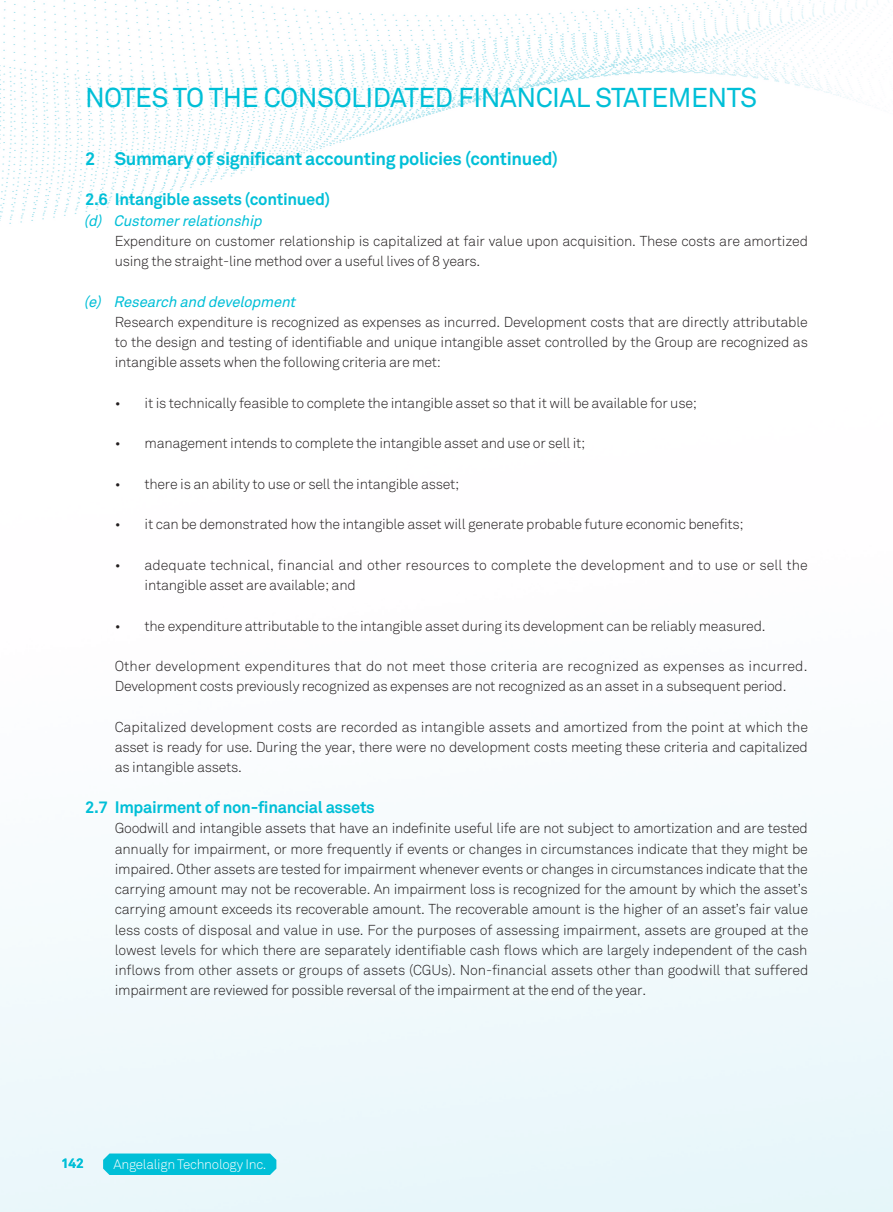
<style>
.page{position:relative;width:893px;height:1212px;background:#fff}
.page>*{position:absolute;margin:0;border:0;box-sizing:border-box;transform-origin:0 0}
.t1{font:27px "Akkurat Pro";letter-spacing:-.02em;color:#00bfd7}
.t2{font:700 18px "Akkurat Pro";letter-spacing:-.02em;color:#00bfd7}
.t3{font:700 16.5px "Akkurat Pro";letter-spacing:-.02em;color:#00bfd7}
.t4{font:italic 15px "Akkurat Pro";color:#00bfd7}
.t5{font:14.25px/20.2px "Akkurat Light Pro";letter-spacing:-.02em;color:#231f20;text-align:justify}
.t6{font:14.25px/20.2px "Akkurat Light Pro";color:#231f20}
.t7{font:13.5px "Akkurat Light Pro";letter-spacing:-.02em;color:#fff}
.t8{font:700 13.5px "Akkurat Pro";color:#00bfd7}
</style>
<div class="page">
<img style="left:0;top:0;width:893px;height:1212px">
<svg style="left:103px;top:1153px;width:173px;height:22px;background:#0ac1d8"></svg>
<h1 class="t1" style="left:85px;top:82px;width:674px">NOTES TO THE CONSOLIDATED FINANCIAL STATEMENTS</h1>
<p class="t2" style="left:85px;top:147px;width:475px">2 Summary of significant accounting policies (continued)</p>
<p class="t3" style="left:85px;top:189px;width:247px">2.6 Intangible assets (continued)</p>
<p class="t4" style="left:84px;top:212px;width:183px">(d) Customerrelationship</p>
<p class="t5" style="left:115px;top:231px;width:695px">Expenditure on customer relationship is capitalized at fair value upon acquisition. These costs are amortized using the straight-line method over a useful lives of 8 years.</p>
<p class="t4" style="left:84px;top:293px;width:217px">(e) Research and development</p>
<p class="t5" style="left:115px;top:312px;width:695px">Research expenditure is recognized as expenses as incurred. Development costs that are directly attributable to the design and testing of identifiable and unique intangible asset controlled by the Group are recognized as intangible assets when the following criteria are met:</p>
<p class="t5" style="left:115px;top:393px;width:583px">• it is technically feasible to complete the intangible asset so that it will be available for use;</p>
<p class="t5" style="left:115px;top:434px;width:472px">• management intends to complete the intangible asset and use or sell it;</p>
<p class="t5" style="left:115px;top:474px;width:346px">• there is an ability to use or sell the intangible asset;</p>
<p class="t5" style="left:115px;top:515px;width:630px">• it can be demonstrated how the intangible asset will generate probable future economic benefits;</p>
<p class="t6" style="left:145px;top:555px;width:665px;text-indent:-30px">• adequate technical, financial and other resources to complete the development and to use or sell the intangible asset are available; and</p>
<p class="t5" style="left:115px;top:616px;width:652px">• the expenditure attributable to the intangible asset during its development can be reliably measured.</p>
<p class="t5" style="left:115px;top:656px;width:694px">Other development expenditures that do not meet those criteria are recognized as expenses as incurred.<br>Development costs previously recognized as expenses are not recognized as an asset in a subsequent period.</p>
<p class="t5" style="left:115px;top:717px;width:695px">Capitalized development costs are recorded as intangible assets and amortized from the point at which the asset is ready for use. During the year, there were no development costs meeting these criteria and capitalized as intangible assets.</p>
<p class="t3" style="left:85px;top:797px;width:291px">2.7 Impairment of non-financial assets</p>
<p class="t5" style="left:115px;top:818px;width:695px">Goodwill and intangible assets that have an indefinite useful life are not subject to amortization and are tested annually for impairment, or more frequently if events or changes in circumstances indicate that they might be impaired. Other assets are tested for impairment whenever events or changes in circumstances indicate that the carrying amount may not be recoverable. An impairment loss is recognized for the amount by which the asset’s carrying amount exceeds its recoverable amount. The recoverable amount is the higher of an asset’s fair value less costs of disposal and value in use. For the purposes of assessing impairment, assets are grouped at the lowest levels for which there are separately identifiable cash flows which are largely independent of the cash inflows from other assets or groups of assets (CGUs). Non-financial assets other than goodwill that suffered impairment are reviewed for possible reversal of the impairment at the end of the year.</p>
<p class="t8" style="left:61px;top:1155px;width:24px">142</p>
<p class="t7" style="left:114px;top:1156px;width:154px">Angelalign Technology Inc.</p>
</div>
